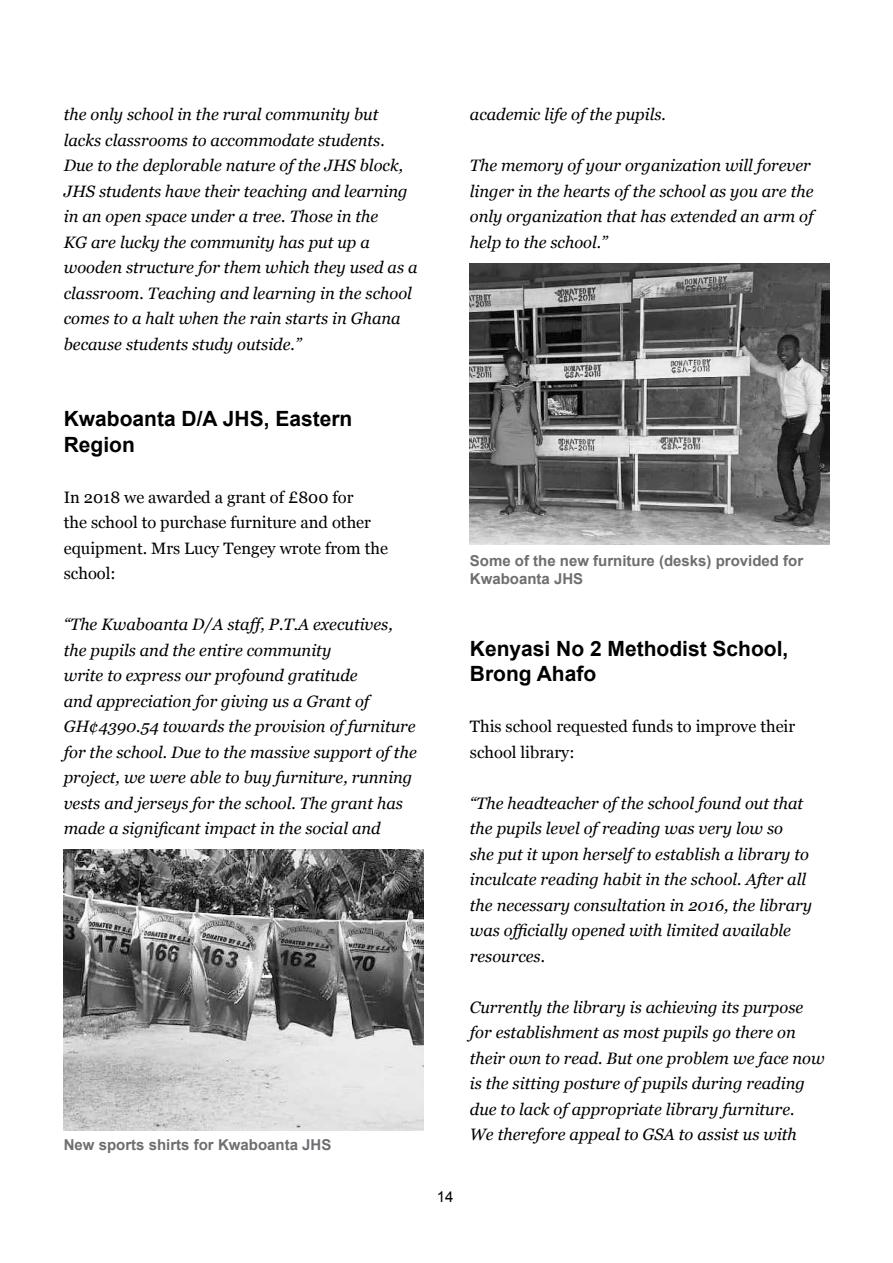
<style>
.page{position:relative;width:893px;height:1263px;background:#fff}
.page>*{position:absolute;margin:0;border:0;box-sizing:border-box;transform-origin:0 0}
.t1{font:700 21px/25.5px "Arial";color:#000}
.t2{font:italic 16.5px/25.5px "Georgia";color:#000}
.t3{font:16.5px/25.5px "Georgia";color:#000}
.t4{font:700 15px/18px "Arial";color:#6d6e71}
.t5{font:15px "Arial";color:#000}
</style>
<div class="page">
<img style="left:64px;top:850px;width:359px;height:280px">
<img style="left:470px;top:264px;width:359px;height:280px">
<p class="t2" style="left:64px;top:101px;width:355px">the only school in the rural community but lacks classrooms to accommodate students.<br>Due to the deplorable nature of the JHS block, JHS students have their teaching and learning in an open space under a tree. Those in the<br>KG are lucky the community has put up a wooden structure for them which they used as a classroom. Teaching and learning in the school comes to a halt when the rain starts in Ghana because students study outside.”</p>
<p class="t2" style="left:470px;top:101px;width:198px">academic life of the pupils.</p>
<p class="t2" style="left:470px;top:152px;width:345px">The memory of your organization will forever linger in the hearts of the school as you are the only organization that has extended an arm of help to the school.”</p>
<p class="t1" style="left:64px;top:407px;width:290px">Kwaboanta D/A JHS, Eastern<br>Region</p>
<p class="t3" style="left:64px;top:484px;width:326px">In 2018 we awarded a grant of £800 for<br>the school to purchase furniture and other equipment. Mrs Lucy Tengey wrote from the school:</p>
<p class="t2" style="left:64px;top:611px;width:354px">“The Kwaboanta D/A staff, P.T.A executives, the pupils and the entire community<br>write to express our profound gratitude<br>and appreciation for giving us a Grant of GH¢4390.54 towards the provision of furniture for the school. Due to the massive support of the project, we were able to buy furniture, running vests and jerseys for the school. The grant has made a significant impact in the social and</p>
<p class="t4" style="left:64px;top:1136px;width:269px">New sports shirts for Kwaboanta JHS</p>
<p class="t4" style="left:470px;top:552px;width:335px">Some of the new furniture (desks) provided for<br>Kwaboanta JHS</p>
<p class="t1" style="left:470px;top:636px;width:320px">Kenyasi No 2 Methodist School,<br>Brong Ahafo</p>
<p class="t3" style="left:470px;top:713px;width:327px">This school requested funds to improve their school library:</p>
<p class="t2" style="left:470px;top:790px;width:344px">“The headteacher of the school found out that the pupils level of reading was very low so<br>she put it upon herself to establish a library to inculcate reading habit in the school. After all the necessary consultation in 2016, the library was officially opened with limited available resources.</p>
<p class="t2" style="left:470px;top:994px;width:356px">Currently the library is achieving its purpose for establishment as most pupils go there on their own to read. But one problem we face now is the sitting posture of pupils during reading due to lack of appropriate library furniture.<br>We therefore appeal to GSA to assist us with</p>
<p class="t5" style="left:437px;top:1186px;width:18px">14</p>
</div>
